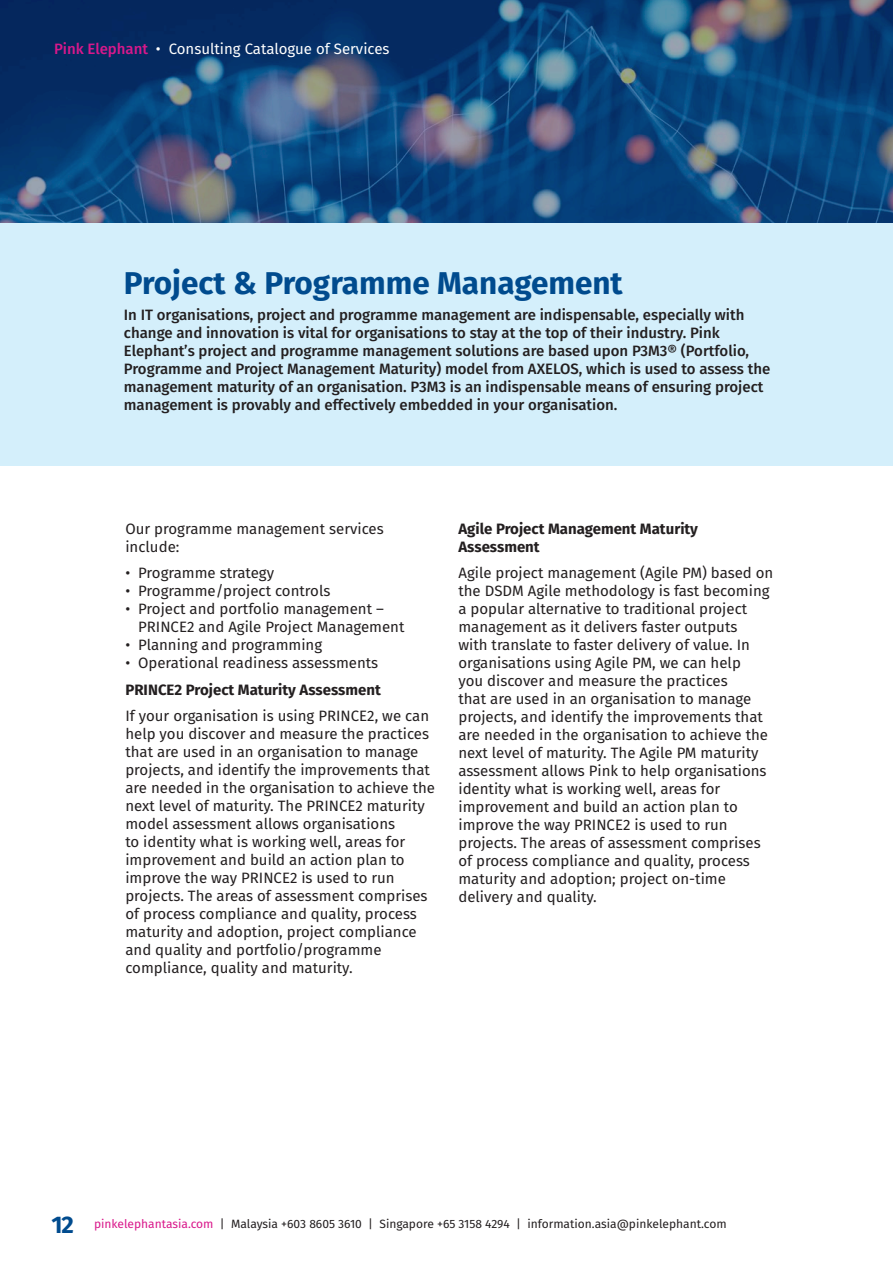
<style>
.page{position:relative;width:893px;height:1263px;background:#fff}
.page>*{position:absolute;margin:0;border:0;box-sizing:border-box;transform-origin:0 0}
.t1{font:700 31.5px "Fira Sans";color:#004b8e}
.t2{font:700 24px "Fira Sans";color:#004b8e}
.t3{font:15px/18px "Fira Sans";color:#231f20}
.t4{font:500 15px/18px "Fira Sans";color:#231f20}
.t5{font:700 15px/18px "Fira Sans";color:#231f20}
.t6{font:15px "Fira Sans";color:#fff}
.t7{font:12px "Fira Sans";color:#231f20}
.s1{font-weight:500;color:#d9188b}
.s2{color:#d9188b}
</style>
<div class="page">
<svg style="left:0;top:0;width:893px;height:223px;background:#194879"></svg>
<div style="left:0;top:223px;width:893px;height:243px;background:#d4effb"></div>
<p class="t6" style="left:54px;top:38px;width:337px"><span class="s1">Pink Elephant</span> • Consulting Catalogue of Services</p>
<h1 class="t1" style="left:124px;top:256px;width:500px">Project &amp; Programme Management</h1>
<p class="t4" style="left:124px;top:305px;width:648px">In IT organisations, project and programme management are indispensable, especially with change and innovation is vital for organisations to stay at the top of their industry. Pink Elephant’s project and programme management solutions are based upon P3M3® (Portfolio, Programme and Project Management Maturity) model from AXELOS, which is used to assess the management maturity of an organisation. P3M3 is an indispensable means of ensuring project management is provably and effectively embedded in your organisation.</p>
<p class="t3" style="left:125px;top:519px;width:260px">Our programme management services include:</p>
<p class="t3" style="left:125px;top:563px;width:150px">• Programme strategy</p>
<p class="t3" style="left:125px;top:581px;width:207px">• Programme/project controls</p>
<p class="t3" style="left:138px;top:599px;width:268px;text-indent:-13px">• Project and portfolio management –<br>PRINCE2 and Agile Project Management</p>
<p class="t3" style="left:125px;top:635px;width:198px">• Planning and programming</p>
<p class="t3" style="left:125px;top:653px;width:254px">• Operational readiness assessments</p>
<p class="t5" style="left:125px;top:679px;width:257px">PRINCE2 Project Maturity Assessment</p>
<p class="t3" style="left:125px;top:706px;width:311px">If your organisation is using PRINCE2, we can help you discover and measure the practices that are used in an organisation to manage projects, and identify the improvements that are needed in the organisation to achieve the next level of maturity. The PRINCE2 maturity model assessment allows organisations<br>to identity what is working well, areas for improvement and build an action plan to improve the way PRINCE2 is used to run projects. The areas of assessment comprises of process compliance and quality, process maturity and adoption, project compliance and quality and portfolio/programme compliance, quality and maturity.</p>
<p class="t5" style="left:458px;top:518px;width:241px">Agile Project Management Maturity<br>Assessment</p>
<p class="t3" style="left:458px;top:563px;width:316px">Agile project management (Agile PM) based on the DSDM Agile methodology is fast becoming a popular alternative to traditional project management as it delivers faster outputs<br>with translate to faster delivery of value. In organisations using Agile PM, we can help<br>you discover and measure the practices<br>that are used in an organisation to manage projects, and identify the improvements that are needed in the organisation to achieve the next level of maturity. The Agile PM maturity assessment allows Pink to help organisations identity what is working well, areas for improvement and build an action plan to improve the way PRINCE2 is used to run projects. The areas of assessment comprises of process compliance and quality, process maturity and adoption; project on-time delivery and quality.</p>
<h2 class="t2" style="left:52px;top:1204px;width:24px">12</h2>
<p class="t7" style="left:94px;top:1215px;width:634px"><span class="s2">pinkelephantasia.com</span> | Malaysia +603 8605 3610 | Singapore +65 3158 4294 | information.asia@pinkelephant.com</p>
</div>
